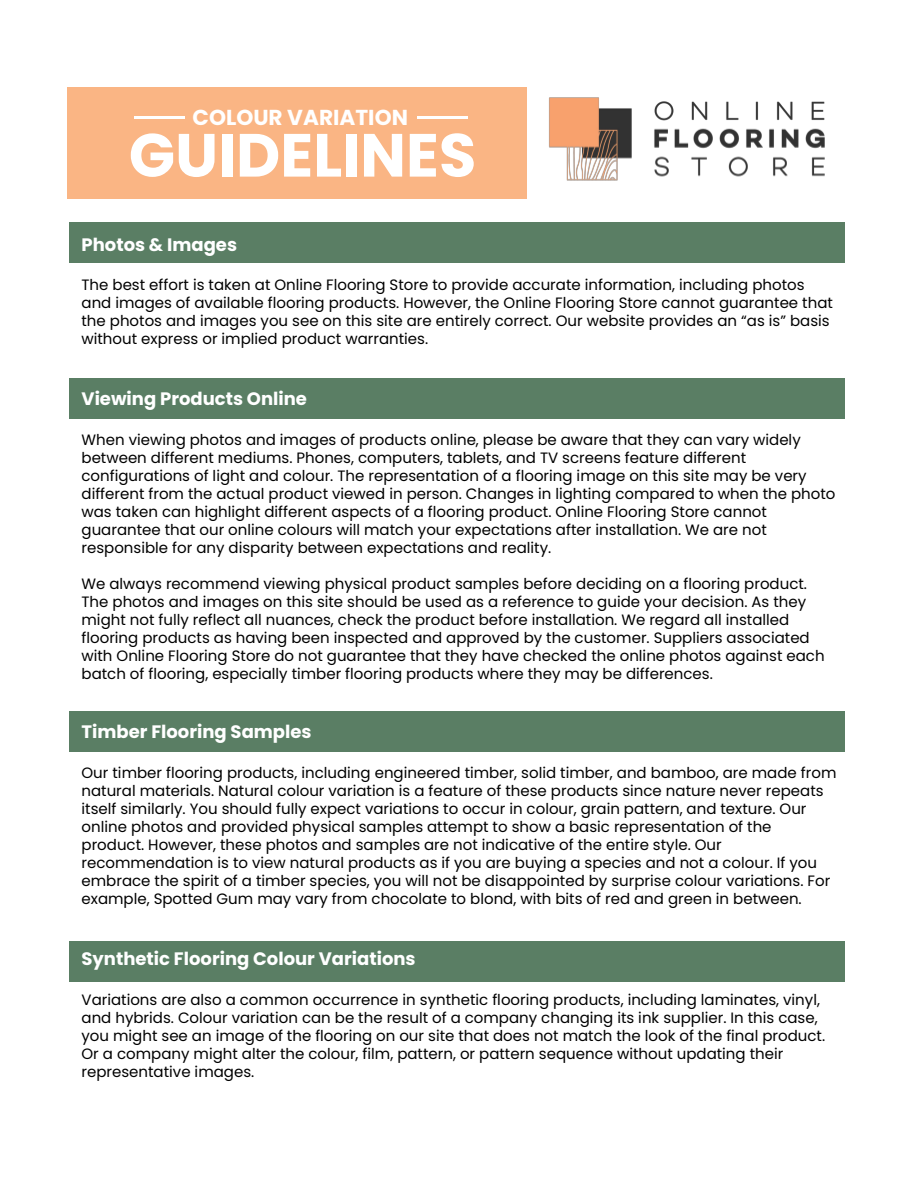
<style>
.page{position:relative;width:918px;height:1188px;background:#fff}
.page>*{position:absolute;margin:0;border:0;box-sizing:border-box;transform-origin:0 0}
.t1{font:700 60.9px "Poppins";color:#fff}
.t2{font:700 21.6px "Poppins";color:#fff}
.t3{font:700 18px "Poppins";color:#fff}
.t4{font:15px/18px "Poppins";color:#000}
</style>
<div class="page">
<div style="left:69px;top:941px;width:776px;height:41px;background:#5a7e64"></div>
<div style="left:69px;top:712px;width:776px;height:40px;background:#5a7e64"></div>
<div style="left:69px;top:379px;width:776px;height:40px;background:#5a7e64"></div>
<div style="left:69px;top:223px;width:776px;height:40px;background:#5a7e64"></div>
<img style="left:549px;top:97px;width:276px;height:84px">
<div style="left:68px;top:87px;width:459px;height:112px;background:#fab584"></div>
<hr style="left:417px;top:117px;width:50px;height:2px;background:#fff">
<hr style="left:134px;top:117px;width:51px;height:2px;background:#fff">
<h2 class="t2" style="left:193px;top:105px;width:217px">COLOUR VARIATION</h2>
<h1 class="t1" style="left:129px;top:120px;width:349px">GUIDELINES</h1>
<p class="t3" style="left:82px;top:234px;width:157px">Photos &amp; Images</p>
<p class="t4" style="left:82px;top:276px;width:753px">The best effort is taken at Online Flooring Store to provide accurate information, including photos and images of available flooring products. However, the Online Flooring Store cannot guarantee that the photos and images you see on this site are entirely correct. Our website provides an “as is” basis without express or implied product warranties.</p>
<p class="t3" style="left:82px;top:389px;width:227px">Viewing Products Online</p>
<p class="t4" style="left:82px;top:431px;width:755px">When viewing photos and images of products online, please be aware that they can vary widely between different mediums. Phones, computers, tablets, and TV screens feature different configurations of light and colour. The representation of a flooring image on this site may be very different from the actual product viewed in person. Changes in lighting compared to when the photo was taken can highlight different aspects of a flooring product. Online Flooring Store cannot guarantee that our online colours will match your expectations after installation. We are not responsible for any disparity between expectations and reality.</p>
<p class="t4" style="left:82px;top:575px;width:745px">We always recommend viewing physical product samples before deciding on a flooring product.<br>The photos and images on this site should be used as a reference to guide your decision. As they might not fully reflect all nuances, check the product before installation. We regard all installed flooring products as having been inspected and approved by the customer. Suppliers associated with Online Flooring Store do not guarantee that they have checked the online photos against each batch of flooring, especially timber flooring products where they may be differences.</p>
<p class="t3" style="left:82px;top:722px;width:232px">Timber Flooring Samples</p>
<p class="t4" style="left:82px;top:764px;width:756px">Our timber flooring products, including engineered timber, solid timber, and bamboo, are made from natural materials. Natural colour variation is a feature of these products since nature never repeats itself similarly. You should fully expect variations to occur in colour, grain pattern, and texture. Our online photos and provided physical samples attempt to show a basic representation of the product. However, these photos and samples are not indicative of the entire style. Our recommendation is to view natural products as if you are buying a species and not a colour. If you embrace the spirit of a timber species, you will not be disappointed by surprise colour variations. For example, Spotted Gum may vary from chocolate to blond, with bits of red and green in between.</p>
<p class="t3" style="left:82px;top:949px;width:336px">Synthetic Flooring Colour Variations</p>
<p class="t4" style="left:82px;top:991px;width:745px">Variations are also a common occurrence in synthetic flooring products, including laminates, vinyl, and hybrids. Colour variation can be the result of a company changing its ink supplier. In this case, you might see an image of the flooring on our site that does not match the look of the final product.<br>Or a company might alter the colour, film, pattern, or pattern sequence without updating their representative images.</p>
</div>
